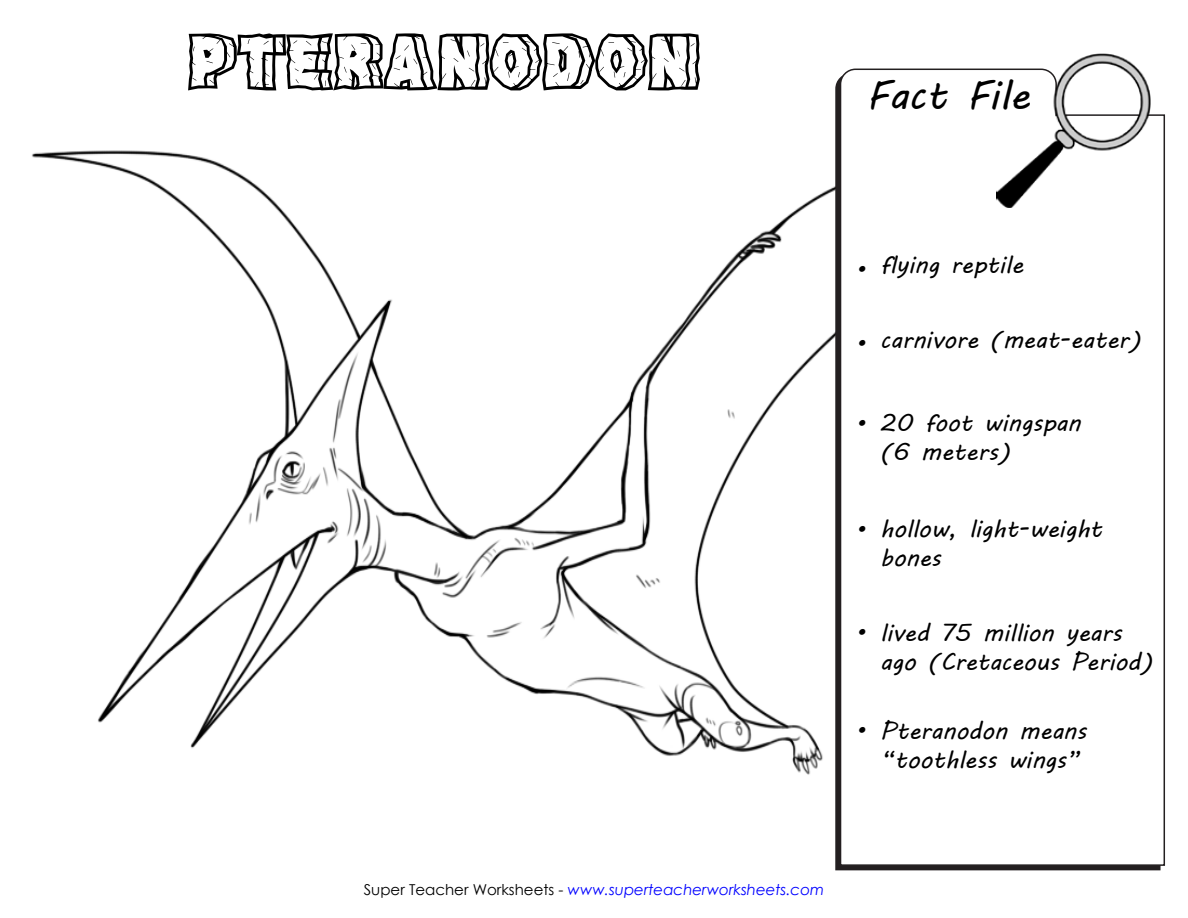
<style>
.page{position:relative;width:1188px;height:918px;background:#fff}
.page>*{position:absolute;margin:0;border:0;box-sizing:border-box;transform-origin:0 0}
.t1{font:57px "Rock Font";color:#000}
.t2{font:42px "MV Boli";color:#000}
.t3{font:40.5px "MV Boli";color:#000}
.t4{font:24px/28.8px "MV Boli";color:#000}
.t5{font:italic 15px "Century Gothic 2";color:#00f}
.s1{font-style:normal;color:#000}
</style>
<div class="page">
<img style="left:31px;top:150px;width:804px;height:625px">
<svg style="left:839px;top:68px;width:326px;height:799px"></svg>
<img style="left:996px;top:53px;width:155px;height:155px">
<h1 class="t1" style="left:188px;top:32px;width:513px">PTERANODON</h1>
<h3 class="t3" style="left:867px;top:67px;width:165px">Fact File</h3>
<h2 class="t2" style="left:852px;top:240px;width:17px">.</h2>
<p class="t4" style="left:880px;top:249px;width:144px">flying reptile</p>
<h2 class="t2" style="left:852px;top:313px;width:17px">.</h2>
<p class="t4" style="left:880px;top:325px;width:263px">carnivore (meat-eater)</p>
<h2 class="t2" style="left:852px;top:394px;width:17px">.</h2>
<p class="t4" style="left:880px;top:408px;width:202px">20 foot wingspan (6 meters)</p>
<h2 class="t2" style="left:852px;top:500px;width:17px">.</h2>
<p class="t4" style="left:880px;top:514px;width:223px">hollow, light-weight bones</p>
<h2 class="t2" style="left:852px;top:603px;width:17px">.</h2>
<p class="t4" style="left:880px;top:618px;width:275px">lived 75 million years ago (Cretaceous Period)</p>
<h2 class="t2" style="left:852px;top:701px;width:17px">.</h2>
<p class="t4" style="left:880px;top:716px;width:208px">Pteranodon means “toothless wings”</p>
<p class="t5" style="left:364px;top:879px;width:462px"><span class="s1">Super Teacher Worksheets -</span> www.superteacherworksheets.com</p>
</div>
